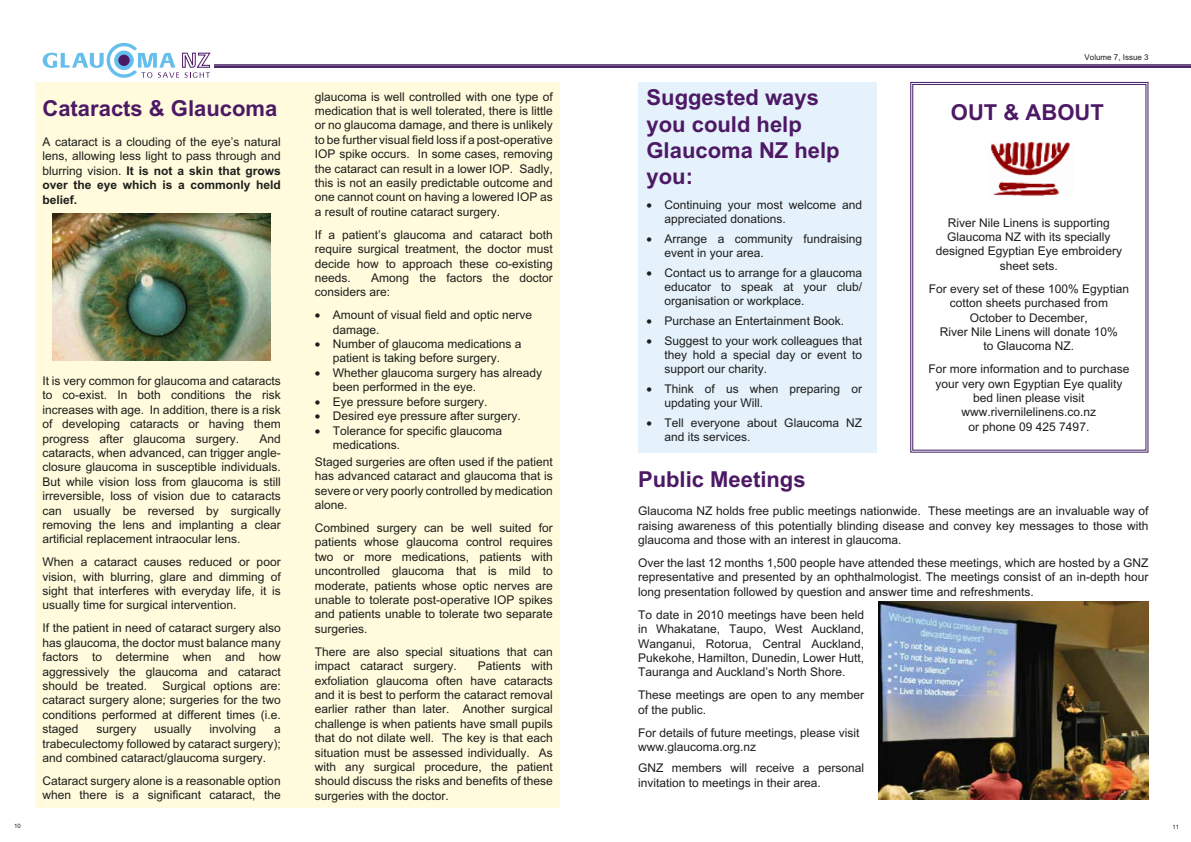
<style>
.page{position:relative;width:1191px;height:842px;background:#fff}
.page>*{position:absolute;margin:0;border:0;box-sizing:border-box;transform-origin:0 0}
.t1{font:700 22px/26.1px "Arial";color:#4d1965}
.t2{font:12px/14.4px "Arial";color:#1d1d1b;text-align:justify}
.t3{font:8px "Arial";color:#1d1d1b}
.t4{font:6px "Arial";color:#1d1d1b}
.s1{font-weight:700}
</style>
<div class="page">
<svg style="left:43px;top:43px;width:167px;height:35px"></svg>
<hr style="left:214px;top:65px;width:977px;height:1px;background:#411b60">
<hr style="left:214px;top:66px;width:977px;height:2px;background:#411b60">
<div style="left:638px;top:82px;width:238px;height:370px;background:#e5f2fc"></div>
<img style="left:878px;top:602px;width:270px;height:197px">
<div style="left:35px;top:82px;width:525px;height:725px;background:#fffbdc"></div>
<img style="left:52px;top:214px;width:219px;height:147px">
<svg style="left:910px;top:81px;width:239px;height:372px"></svg>
<div style="left:912px;top:84px;width:234px;height:367px;border:1px solid #411b60"></div>
<img style="left:988px;top:141px;width:85px;height:56px">
<h1 class="t1" style="left:43px;top:95px;width:236px">Cataracts &amp; Glaucoma</h1>
<p class="t2" style="left:42px;top:135px;width:240px">A cataract is a clouding of the eye’s natural lens, allowing less light to pass through and blurring vision. <span class="s1">It is not a skin that grows over the eye which is a commonly held belief.</span></p>
<p class="t4" style="left:14px;top:823px;width:8px">10</p>
<p class="t2" style="left:42px;top:373px;width:240px">It is very common for glaucoma and cataracts to co-exist. In both conditions the risk increases with age. In addition, there is a risk of developing cataracts or having them progress after glaucoma surgery.</p>
<p class="t2" style="left:42px;top:431px;width:240px;text-indent:217px">And cataracts, when advanced, can trigger angle&shy;closure glaucoma in susceptible individuals.<br>But while vision loss from glaucoma is still irreversible, loss of vision due to cataracts can usually be reversed by surgically removing the lens and implanting a clear artificial replacement intraocular lens.</p>
<p class="t2" style="left:42px;top:555px;width:240px">When a cataract causes reduced or poor vision, with blurring, glare and dimming of sight that interferes with everyday life, it is usually time for surgical intervention.</p>
<p class="t2" style="left:42px;top:621px;width:240px">If the patient in need of cataract surgery also has glaucoma, the doctor must balance many factors to determine when and how aggressively the glaucoma and cataract should be treated.</p>
<p class="t2" style="left:42px;top:679px;width:240px;text-indent:120px">Surgical options are: cataract surgery alone; surgeries for the two conditions performed at different times (i.e. staged</p>
<p class="t2" style="left:96px;top:722px;width:42px">surgery</p>
<p class="t2" style="left:154px;top:722px;width:39px">usually</p>
<p class="t2" style="left:209px;top:722px;width:48px">involving</p>
<p class="t2" style="left:42px;top:722px;width:240px;text-indent:231px">a trabeculectomy followed by cataract surgery); and combined cataract/glaucoma surgery.</p>
<p class="t2" style="left:42px;top:773px;width:240px">Cataract surgery alone is a reasonable option when there is a significant cataract, the</p>
<p class="t2" style="left:315px;top:89px;width:240px">glaucoma is well controlled with one type of medication that is well tolerated, there is little or no glaucoma damage, and there is unlikely to be further visual field loss if a post-operative IOP spike occurs. In some cases, removing the cataract can result in a lower IOP. Sadly, this is not an easily predictable outcome and one cannot count on having a lowered IOP as a result of routine cataract surgery.</p>
<p class="t2" style="left:315px;top:227px;width:240px">If a patient’s glaucoma and cataract both require surgical treatment, the doctor must decide how to approach these co-existing needs.</p>
<p class="t2" style="left:315px;top:271px;width:240px;text-indent:56px">Among the factors the doctor considers are:</p>
<p class="t2" style="left:333px;top:308px;width:201px;text-indent:-18px">• Amount of visual field and optic nerve damage.</p>
<p class="t2" style="left:315px;top:337px;width:208px;text-align:center">• Number of glaucoma medications a patient is taking before surgery.</p>
<p class="t2" style="left:333px;top:365px;width:211px;text-indent:-18px">• Whether glaucoma surgery has already been performed in the eye.</p>
<p class="t2" style="left:315px;top:394px;width:174px">• Eye pressure before surgery.</p>
<p class="t2" style="left:315px;top:409px;width:208px">• Desired eye pressure after surgery.</p>
<p class="t2" style="left:333px;top:423px;width:171px;text-indent:-18px">• Tolerance for specific glaucoma medications.</p>
<p class="t2" style="left:315px;top:454px;width:240px">Staged surgeries are often used if the patient has advanced cataract and glaucoma that is severe or very poorly controlled by medication alone.</p>
<p class="t2" style="left:315px;top:521px;width:240px">Combined surgery can be well suited for patients whose glaucoma control requires two or more medications, patients with uncontrolled glaucoma that is mild to moderate, patients whose optic nerves are unable to tolerate post-operative IOP spikes and patients unable to tolerate two separate surgeries.</p>
<p class="t2" style="left:315px;top:644px;width:240px">There are also special situations that can impact cataract surgery.</p>
<p class="t2" style="left:315px;top:659px;width:240px;text-indent:163px">Patients with exfoliation glaucoma often have cataracts and it is best to perform the cataract removal earlier rather than later. Another surgical challenge is when patients have small pupils that do not dilate well. The key is that each situation must be assessed individually. As with any surgical procedure, the patient should discuss the risks and benefits of these surgeries with the doctor.</p>
<p class="t3" style="left:1084px;top:53px;width:66px">Volume 7, Issue 3</p>
<h1 class="t1" style="left:646px;top:85px;width:195px">Suggested ways you could help<br>Glaucoma NZ help you:</h1>
<p class="t2" style="left:664px;top:198px;width:199px;line-height:14px;text-indent:-18px">• Continuing your most welcome and appreciated donations.</p>
<p class="t2" style="left:664px;top:232px;width:199px;line-height:14px;text-indent:-18px">• Arrange a community fundraising event in your area.</p>
<p class="t2" style="left:664px;top:266px;width:199px;line-height:14px;text-indent:-18px">• Contact us to arrange for a glaucoma educator to speak at your club/ organisation or workplace.</p>
<p class="t2" style="left:646px;top:313px;width:199px">• Purchase an Entertainment Book.</p>
<p class="t2" style="left:664px;top:334px;width:199px;line-height:14px;text-indent:-18px">• Suggest to your work colleagues that they hold a special day or event to support our charity.</p>
<p class="t2" style="left:664px;top:382px;width:199px;line-height:14px;text-indent:-18px">• Think of us when preparing or updating your Will.</p>
<p class="t2" style="left:664px;top:416px;width:199px;line-height:14px;text-indent:-18px">• Tell everyone about Glaucoma NZ and its services.</p>
<h1 class="t1" style="left:638px;top:466px;width:169px">Public Meetings</h1>
<p class="t2" style="left:638px;top:504px;width:512px">Glaucoma NZ holds free public meetings nationwide. These meetings are an invaluable way of raising awareness of this potentially blinding disease and convey key messages to those with glaucoma and those with an interest in glaucoma.</p>
<p class="t2" style="left:638px;top:556px;width:512px">Over the last 12 months 1,500 people have attended these meetings, which are hosted by a GNZ representative and presented by an ophthalmologist. The meetings consist of an in-depth hour long presentation followed by question and answer time and refreshments.</p>
<p class="t2" style="left:638px;top:607px;width:228px">To date in 2010 meetings have been held in Whakatane, Taupo, West Auckland, Wanganui, Rotorua, Central Auckland, Pukekohe, Hamilton, Dunedin, Lower Hutt, Tauranga and Auckland’s North Shore.</p>
<p class="t2" style="left:638px;top:688px;width:228px">These meetings are open to any member of the public.</p>
<p class="t2" style="left:638px;top:725px;width:223px">For details of future meetings, please visit www.glaucoma.org.nz</p>
<p class="t2" style="left:638px;top:761px;width:228px">GNZ members will receive a personal invitation to meetings in their area.</p>
<h1 class="t1" style="left:951px;top:100px;width:154px">OUT &amp; ABOUT</h1>
<p class="t2" style="left:936px;top:215px;width:188px;text-align:center">River Nile Linens is supporting<br>Glaucoma NZ with its specially designed Egyptian Eye embroidery sheet sets.</p>
<p class="t2" style="left:928px;top:281px;width:202px;text-align:center">For every set of these 100% Egyptian cotton sheets purchased from<br>October to December,<br>River Nile Linens will donate 10%<br>to Glaucoma NZ.</p>
<p class="t2" style="left:928px;top:362px;width:202px;text-align:center">For more information and to purchase your very own Egyptian Eye quality bed linen please visit www.rivernilelinens.co.nz<br>or phone 09 425 7497.</p>
<p class="t4" style="left:1172px;top:823px;width:8px">11</p>
</div>
